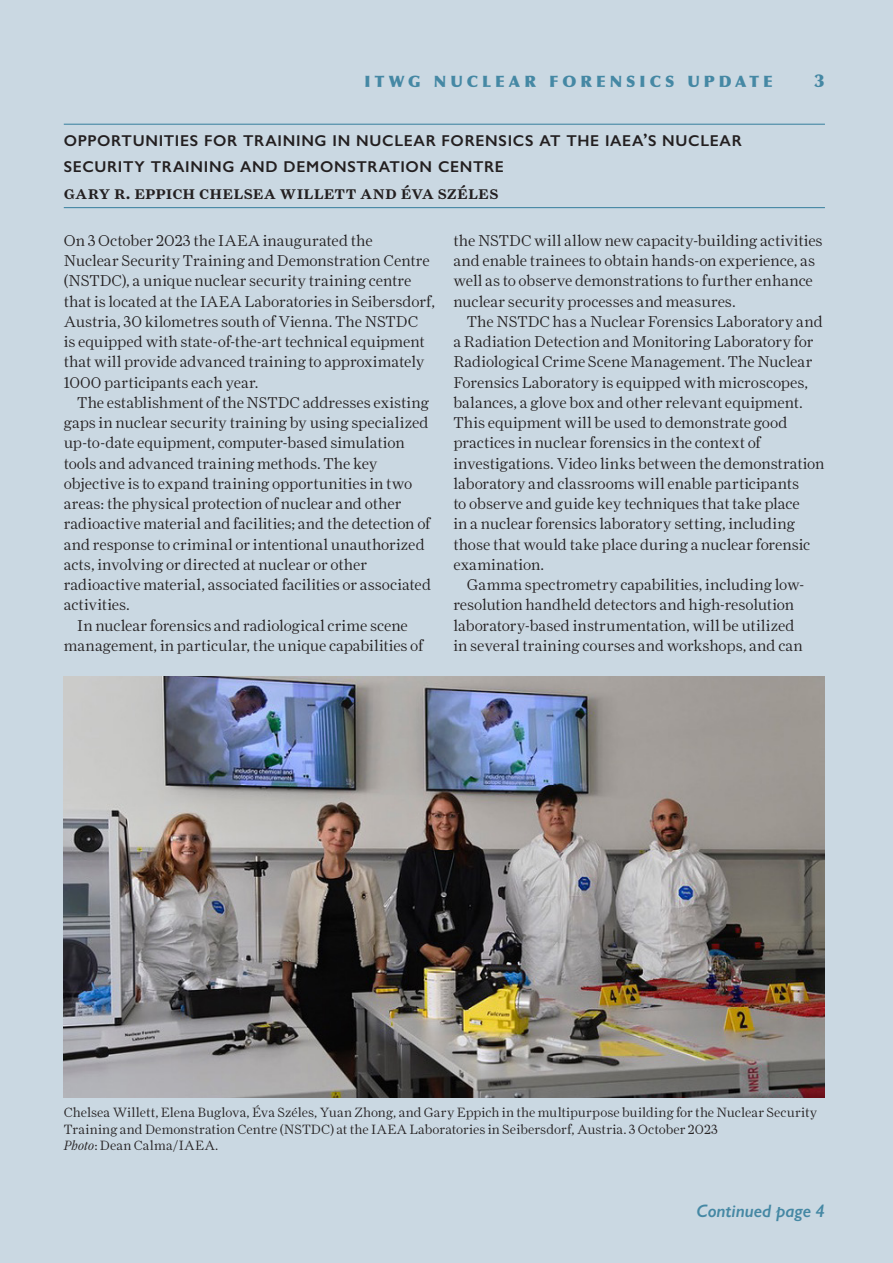
<style>
.page{position:relative;width:893px;height:1263px;background:#cad8e2}
.page>*{position:absolute;margin:0;border:0;box-sizing:border-box;transform-origin:0 0}
.Author{font:500 18px "Farnham Display";letter-spacing:.01em;color:#231f20}
.Contined_next{font:italic 600 18px "Gill Sans";color:#4588a4}
.t1{font:900 18px "Optima";color:#4588a4}
.Normal_first_paragraph{font:300 15.75px/20.2px "Farnham Display";color:#231f20}
.A_head_one_rule{font:600 15.75px/25.5px "Gill Sans";letter-spacing:.04em;color:#231f20}
.t2{font:900 15.75px "Optima";letter-spacing:.255em;color:#4588a4}
.Photo_caption{font:300 13.5px/16.5px "Farnham Display";letter-spacing:.005em;color:#231f20}
.s1{font-size:18px}
.s2{font-style:italic}
</style>
<div class="page">
<img style="left:64px;top:677px;width:761px;height:421px">
<hr style="left:64px;top:124px;width:761px;height:1px;background:#4588a4">
<hr style="left:64px;top:207px;width:761px;height:1px;background:#4588a4">
<p class="t2" style="left:365px;top:72px;width:410px">ITWG NUCLEAR FORENSICS UPDATE</p>
<p class="t1" style="left:814px;top:69px;width:12px">3</p>
<p class="A_head_one_rule" style="left:64px;top:128px;width:680px">OPPORTUNITIES FOR TRAINING IN NUCLEAR FORENSICS AT THE IAEA<span class="s1">’</span>S NUCLEAR<br>SECURITY TRAINING AND DEMONSTRATION CENTRE</p>
<p class="Author" style="left:64px;top:182px;width:436px">gary r. eppich chelsea willett and éva széles</p>
<p class="Normal_first_paragraph" style="left:64px;top:230px;width:373px">On 3 October 2023 the IAEA inaugurated the<br>Nuclear Security Training and Demonstration Centre (NSTDC), a unique nuclear security training centre that is located at the IAEA Laboratories in Seibersdorf, Austria, 30 kilometres south of Vienna. The NSTDC<br>is equipped with state-of-the-art technical equipment that will provide advanced training to approximately 1000 participants each year.</p>
<p class="Normal_first_paragraph" style="left:64px;top:392px;width:369px;text-indent:14px">The establishment of the NSTDC addresses existing gaps in nuclear security training by using specialized up-to-date equipment, computer-based simulation tools and advanced training methods. The key objective is to expand training opportunities in two areas: the physical protection of nuclear and other radioactive material and facilities; and the detection of and response to criminal or intentional unauthorized acts, involving or directed at nuclear or other radioactive material, associated facilities or associated activities.</p>
<p class="Normal_first_paragraph" style="left:64px;top:615px;width:361px;text-align:center">In nuclear forensics and radiological crime scene management, in particular, the unique capabilities of</p>
<p class="Normal_first_paragraph" style="left:453px;top:230px;width:371px">the NSTDC will allow new capacity-building activities and enable trainees to obtain hands-on experience, as well as to observe demonstrations to further enhance nuclear security processes and measures.</p>
<p class="Normal_first_paragraph" style="left:453px;top:311px;width:373px;text-indent:14px">The NSTDC has a Nuclear Forensics Laboratory and a Radiation Detection and Monitoring Laboratory for Radiological Crime Scene Management. The Nuclear Forensics Laboratory is equipped with microscopes, balances, a glove box and other relevant equipment.<br>This equipment will be used to demonstrate good practices in nuclear forensics in the context of investigations. Video links between the demonstration laboratory and classrooms will enable participants<br>to observe and guide key techniques that take place<br>in a nuclear forensics laboratory setting, including those that would take place during a nuclear forensic examination.</p>
<p class="Normal_first_paragraph" style="left:453px;top:574px;width:353px;text-indent:14px">Gamma spectrometry capabilities, including low&shy;resolution handheld detectors and high-resolution laboratory-based instrumentation, will be utilized in several training courses and workshops, and can</p>
<p class="Photo_caption" style="left:64px;top:1104px;width:755px">Chelsea Willett, Elena Buglova, Éva Széles, Yuan Zhong, and Gary Eppich in the multipurpose building for the Nuclear Security<br>Training and Demonstration Centre (NSTDC) at the IAEA Laboratories in Seibersdorf, Austria. 3 October 2023<br><span class="s2">Photo</span>: Dean Calma/IAEA.</p>
<p class="Contined_next" style="left:697px;top:1200px;width:130px">Continued page 4</p>
</div>
